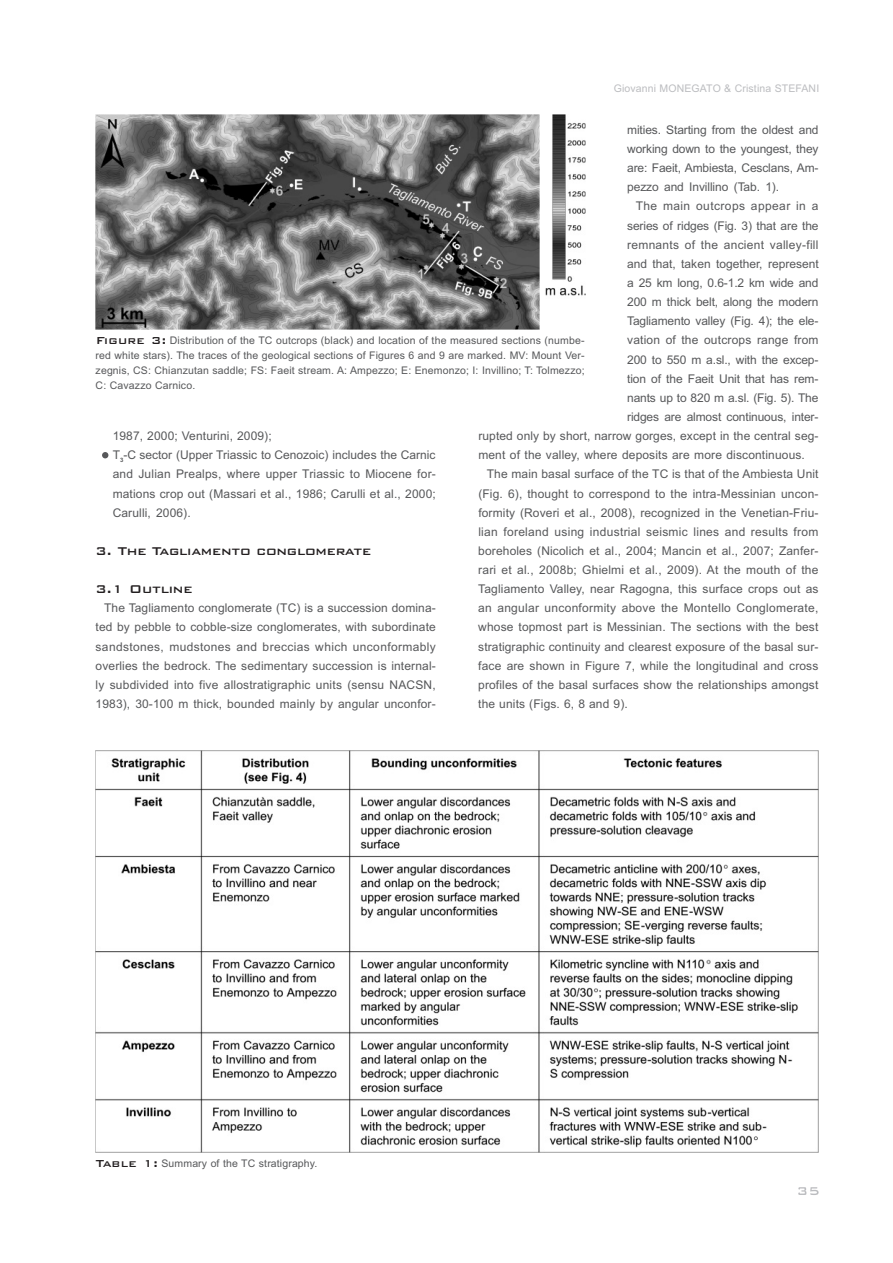
<style>
.page{position:relative;width:893px;height:1263px;background:#fff}
.page>*{position:absolute;margin:0;border:0;box-sizing:border-box;transform-origin:0 0}
.t1{font:500 15px "Bank Gothic BT";letter-spacing:-.015em;color:#231f20}
.t2{font:12px/19.2px "Arial";letter-spacing:.01em;color:#57585a;text-align:justify}
.t3{font:12px "Arial";letter-spacing:-.01em;color:#57585a}
.t4{font:12px "Arial";letter-spacing:.035em;color:#57585a}
.t5{font:10.5px/14.9px "Arial";letter-spacing:.015em;color:#57585a;text-align:justify}
.t6{font:10.5px "Arial";letter-spacing:.01em;color:#bcbdc0}
.t7{font:700 6px "Arial";color:#57585a}
.s1{font-family:"Bank Gothic BT";font-weight:500;font-size:13.5px;color:#231f20}
</style>
<div class="page">
<img style="left:95px;top:114px;width:490px;height:216px">
<svg style="left:102px;top:452px;width:6px;height:6px"></svg>
<img style="left:95px;top:750px;width:724px;height:403px">
<svg style="left:798px;top:1187px;width:21px;height:8px"></svg>
<p class="t6" style="left:614px;top:84px;width:207px">Giovanni MONEGATO &amp; Cristina STEFANI</p>
<p class="t2" style="left:627px;top:121px;width:193px">mities. Starting from the oldest and working down to the youngest, they are: Faeit, Ambiesta, Cesclans, Am&shy;pezzo and Invillino (Tab. 1).</p>
<p class="t4" style="left:636px;top:202px;width:184px">The main outcrops appear in a</p>
<p class="t3" style="left:627px;top:221px;width:193px">series of ridges (Fig. 3) that are the</p>
<p class="t2" style="left:627px;top:236px;width:193px">remnants of the ancient valley-fill</p>
<p class="t2" style="left:627px;top:255px;width:193px">and that, taken together, represent</p>
<p class="t3" style="left:627px;top:278px;width:193px">a 25 km long, 0.6-1.2 km wide and</p>
<p class="t3" style="left:627px;top:297px;width:193px">200 m thick belt, along the modern</p>
<p class="t3" style="left:627px;top:317px;width:193px">Tagliamento valley (Fig. 4); the ele-</p>
<p class="t2" style="left:627px;top:332px;width:193px">vation of the outcrops range from</p>
<p class="t3" style="left:627px;top:355px;width:193px">200 to 550 m a.sl., with the excep-</p>
<p class="t3" style="left:627px;top:374px;width:193px">tion of the Faeit Unit that has rem-</p>
<p class="t3" style="left:627px;top:393px;width:193px">nants up to 820 m a.sl. (Fig. 5). The</p>
<p class="t3" style="left:627px;top:412px;width:193px">ridges are almost continuous, inter-</p>
<p class="t2" style="left:478px;top:427px;width:342px">rupted only by short, narrow gorges, except in the central seg-</p>
<p class="t2" style="left:478px;top:447px;width:328px">ment of the valley, where deposits are more discontinuous.</p>
<p class="t2" style="left:487px;top:466px;width:333px">The main basal surface of the TC is that of the Ambiesta Unit</p>
<p class="t2" style="left:478px;top:485px;width:342px">(Fig. 6), thought to correspond to the intra-Messinian uncon-</p>
<p class="t2" style="left:478px;top:504px;width:342px">formity (Roveri et al., 2008), recognized in the Venetian-Friu-</p>
<p class="t2" style="left:478px;top:523px;width:342px">lian foreland using industrial seismic lines and results from</p>
<p class="t2" style="left:478px;top:542px;width:342px">boreholes (Nicolich et al., 2004; Mancin et al., 2007; Zanfer-</p>
<p class="t2" style="left:478px;top:561px;width:342px">rari et al., 2008b; Ghielmi et al., 2009). At the mouth of the</p>
<p class="t2" style="left:478px;top:580px;width:342px">Tagliamento Valley, near Ragogna, this surface crops out as</p>
<p class="t2" style="left:478px;top:600px;width:342px">an angular unconformity above the Montello Conglomerate,</p>
<p class="t2" style="left:478px;top:619px;width:342px">whose topmost part is Messinian. The sections with the best</p>
<p class="t2" style="left:478px;top:638px;width:342px">stratigraphic continuity and clearest exposure of the basal sur-</p>
<p class="t2" style="left:478px;top:657px;width:342px">face are shown in Figure 7, while the longitudinal and cross</p>
<p class="t2" style="left:478px;top:676px;width:342px">profiles of the basal surfaces show the relationships amongst</p>
<p class="t2" style="left:478px;top:695px;width:151px">the units (Figs. 6, 8 and 9).</p>
<p class="t5" style="left:96px;top:334px;width:491px"><span class="s1">Figure 3:</span> Distribution of the TC outcrops (black) and location of the measured sections (numbe&shy;red white stars). The traces of the geological sections of Figures 6 and 9 are marked. MV: Mount Ver&shy;zegnis, CS: Chianzutan saddle; FS: Faeit stream. A: Ampezzo; E: Enemonzo; I: Invillino; T: Tolmezzo; C: Cavazzo Carnico.</p>
<p class="t2" style="left:113px;top:427px;width:324px">1987, 2000; Venturini, 2009);<br>T -C sector (Upper Triassic to Cenozoic) includes the Carnic</p>
<p class="t7" style="left:120px;top:457px;width:5px">3</p>
<p class="t2" style="left:113px;top:466px;width:325px">and Julian Prealps, where upper Triassic to Miocene for&shy;mations crop out (Massari et al., 1986; Carulli et al., 2000; Carulli, 2006).</p>
<p class="t1" style="left:96px;top:543px;width:277px">3. The Tagliamento conglomerate</p>
<p class="t1" style="left:96px;top:582px;width:98px">3.1 Outline</p>
<p class="t2" style="left:96px;top:600px;width:342px;text-indent:9px">The Tagliamento conglomerate (TC) is a succession domina&shy;ted by pebble to cobble-size conglomerates, with subordinate sandstones, mudstones and breccias which unconformably overlies the bedrock. The sedimentary succession is internal&shy;ly subdivided into five allostratigraphic units (sensu NACSN, 1983), 30-100 m thick, bounded mainly by angular unconfor-</p>
<p class="t5" style="left:96px;top:1157px;width:223px"><span class="s1">Table 1:</span> Summary of the TC stratigraphy.</p>
</div>
